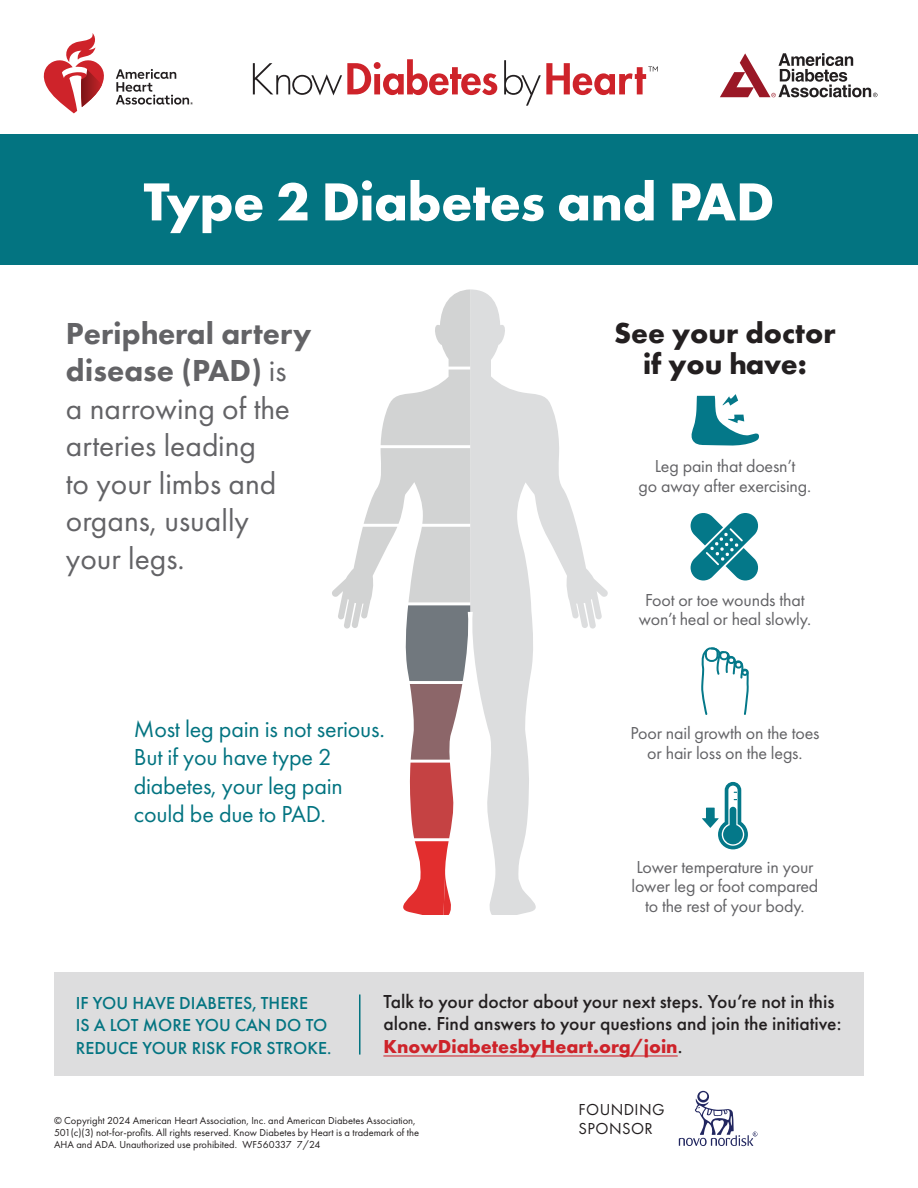
<style>
.page{position:relative;width:918px;height:1188px;background:#fff}
.page>*{position:absolute;margin:0;border:0;box-sizing:border-box;transform-origin:0 0}
._01_head___H1{font:700 55.5px "Futura PT";letter-spacing:-.01em;color:#fff}
._02_gray_type___P{font:31.5px/37.5px "Futura PT";color:#636366}
._10_copyright___P{font:700 30px/31.5px "Futura PT";color:#231f20;text-align:center}
._03_blue_type___P{font:24px/28.5px "Futura PT";letter-spacing:-.01em;color:#037481}
._10_med_13_15_blk___P{font:500 19.5px/22.5px "Futura PT";color:#231f20}
._04_icon_text___P{font:18px/19.5px "Futura PT";letter-spacing:-.01em;color:#636366;text-align:center}
._10_copyright___P-2{font:500 18px "Futura PT";letter-spacing:.005em;color:#037481}
._09_med_12_15_blue_CAPS___P{font:500 18px "Futura PT";letter-spacing:.005em;color:#037481}
.t1{font:16.5px/19.5px "Futura PT";letter-spacing:.025em;color:#231f20}
._10_copyright___P-3{font:10.5px/12px "Futura PT";color:#231f20}
.s1{font-weight:800}
.s2{font-weight:700;color:#ce232a}
</style>
<div class="page">
<div style="left:0;top:134px;width:918px;height:131px;background:#037481"></div>
<svg style="left:253px;top:59px;width:244px;height:36px"></svg>
<svg style="left:504px;top:60px;width:154px;height:46px"></svg>
<svg style="left:116px;top:69px;width:77px;height:36px"></svg>
<svg style="left:43px;top:33px;width:61px;height:80px"></svg>
<svg style="left:720px;top:53px;width:157px;height:44px"></svg>
<svg style="left:679px;top:1091px;width:79px;height:55px"></svg>
<div style="left:54px;top:972px;width:810px;height:104px;background:#ddddde"></div>
<hr style="left:383px;top:1055px;width:295px;height:2px;background:#ce232a">
<hr style="left:359px;top:995px;width:2px;height:60px;background:#037481">
<svg style="left:470px;top:289px;width:138px;height:626px"></svg>
<svg style="left:332px;top:289px;width:138px;height:626px"></svg>
<svg style="left:691px;top:394px;width:68px;height:52px"></svg>
<svg style="left:691px;top:513px;width:67px;height:67px"></svg>
<svg style="left:701px;top:647px;width:48px;height:68px"></svg>
<svg style="left:702px;top:782px;width:46px;height:67px"></svg>
<h1 class="_01_head___H1" style="left:144px;top:166px;width:632px">Type 2 Diabetes and PAD</h1>
<p class="_02_gray_type___P" style="left:66px;top:314px;width:247px"><span class="s1">Peripheral artery disease (PAD)</span> is<br>a narrowing of the arteries leading<br>to your limbs and organs, usually your legs.</p>
<p class="_03_blue_type___P" style="left:134px;top:714px;width:252px">Most leg pain is not serious.<br>But if you have type 2 diabetes, your leg pain could be due to PAD.</p>
<p class="_10_copyright___P" style="left:614px;top:316px;width:223px">See your doctor if you have:</p>
<p class="_04_icon_text___P" style="left:639px;top:456px;width:174px">Leg pain that doesn’t<br>go away after exercising.</p>
<p class="_04_icon_text___P" style="left:639px;top:590px;width:174px">Foot or toe wounds that won’t heal or heal slowly.</p>
<p class="_04_icon_text___P" style="left:630px;top:723px;width:191px">Poor nail growth on the toes or hair loss on the legs.</p>
<p class="_04_icon_text___P" style="left:631px;top:857px;width:188px">Lower temperature in your lower leg or foot compared to the rest of your body.</p>
<p class="_10_copyright___P-2" style="left:76px;top:992px;width:234px">IF YOU HAVE DIABETES, THERE</p>
<p class="_09_med_12_15_blue_CAPS___P" style="left:76px;top:1015px;width:253px">IS A LOT MORE YOU CAN DO TO</p>
<p class="_10_copyright___P-2" style="left:76px;top:1037px;width:257px">REDUCE YOUR RISK FOR STROKE.</p>
<p class="_10_med_13_15_blk___P" style="left:383px;top:990px;width:460px">Talk to your doctor about your next steps. You’re not in this alone. Find answers to your questions and join the initiative:<br><span class="s2">KnowDiabetesbyHeart.org/join</span>.</p>
<p class="_10_copyright___P-3" style="left:54px;top:1114px;width:367px">© Copyright 2024 American Heart Association, Inc. and American Diabetes Association,<br>501(c)(3) not-for-profits. All rights reserved. Know Diabetes by Heart is a trademark of the<br>AHA and ADA. Unauthorized use prohibited. WF560337 7/24</p>
<h3 class="t1" style="left:579px;top:1099px;width:88px">FOUNDING<br>SPONSOR</h3>
</div>
